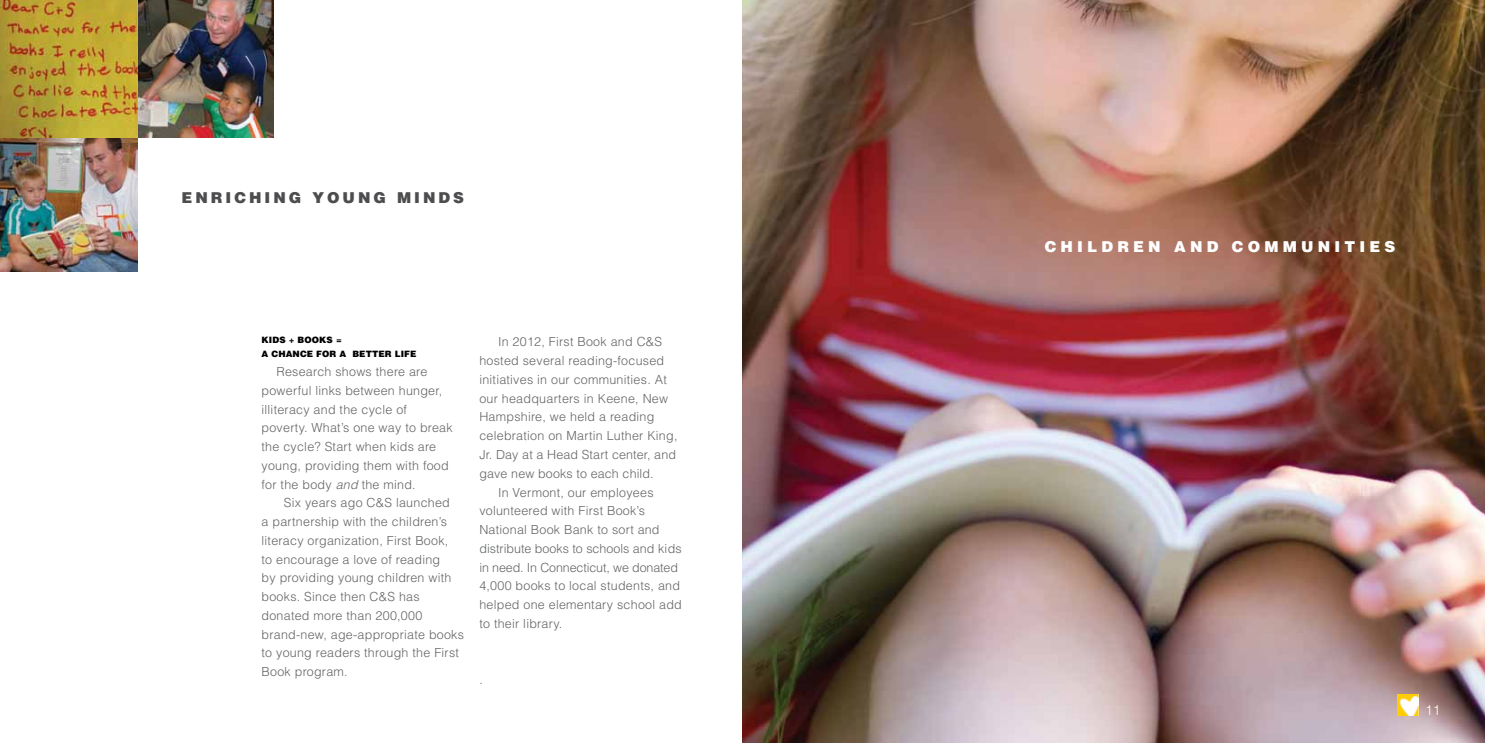
<style>
.page{position:relative;width:1485px;height:743px;background:#fff}
.page>*{position:absolute;margin:0;border:0;box-sizing:border-box;transform-origin:0 0}
.t1{font:900 15px "Helvetica";letter-spacing:.28em;color:#fff}
.t2{font:900 15px "Helvetica";letter-spacing:.2em;color:#4d4d4f}
.t3{font:300 13.75px "Helvetica";color:#fff}
.t4{font:300 12.5px/18.8px "Helvetica";letter-spacing:.02em;color:#636466}
.t5{font:300 12.5px "Helvetica";color:#636466}
.t6{font:300 12.5px "Helvetica";letter-spacing:-.01em;color:#636466}
.t7{font:900 8.75px "Helvetica";color:#000}
.s1{font-style:italic}
</style>
<div class="page">
<img style="left:137px;top:0;width:136px;height:137px">
<img style="left:0;top:0;width:137px;height:271px">
<img style="left:742px;top:0;width:743px;height:742px">
<img style="left:1398px;top:694px;width:20px;height:21px">
<p class="t2" style="left:182px;top:188px;width:284px">ENRICHING YOUNG MINDS</p>
<p class="t7" style="left:262px;top:334px;width:51px">KIDS + BOOKS</p>
<p class="t7" style="left:336px;top:334px;width:7px">=</p>
<p class="t7" style="left:262px;top:348px;width:18px">A CHANCE</p>
<p class="t7" style="left:316px;top:348px;width:8px">FOR</p>
<p class="t7" style="left:340px;top:348px;width:21px">A BETTER</p>
<p class="t7" style="left:395px;top:348px;width:7px">LIFE</p>
<p class="t4" style="left:262px;top:362px;width:193px;text-indent:15px">Research shows there are powerful links between hunger, illiteracy and the cycle of poverty. What’s one way to break the cycle? Start when kids are young, providing them with food for the body <span class="s1">and</span> the mind.</p>
<p class="t4" style="left:262px;top:493px;width:204px;text-indent:22px">Six years ago C&amp;S launched<br>a partnership with the children’s literacy organization, First Book,<br>to encourage a love of reading<br>by providing young children with books. Since then C&amp;S has donated more than 200,000 brand-new, age-appropriate books to young readers through the First<br>Book program.</p>
<p class="t4" style="left:498px;top:332px;width:166px">In 2012, First Book and C&amp;S</p>
<p class="t4" style="left:479px;top:351px;width:186px">hosted several reading-focused</p>
<p class="t4" style="left:479px;top:370px;width:189px">initiatives in our communities. At</p>
<p class="t4" style="left:479px;top:389px;width:190px">our headquarters in Keene, New</p>
<p class="t4" style="left:479px;top:407px;width:177px">Hampshire, we held a reading</p>
<p class="t4" style="left:479px;top:426px;width:200px">celebration on Martin Luther King,</p>
<p class="t4" style="left:479px;top:445px;width:198px">Jr. Day at a Head Start center, and</p>
<p class="t4" style="left:479px;top:464px;width:176px">gave new books to each child.</p>
<p class="t4" style="left:498px;top:482px;width:157px">In Vermont, our employees</p>
<p class="t4" style="left:479px;top:501px;width:167px">volunteered with First Book’s</p>
<p class="t4" style="left:479px;top:520px;width:181px">National Book Bank to sort and</p>
<p class="t5" style="left:479px;top:540px;width:204px">distribute books to schools and kids</p>
<p class="t6" style="left:479px;top:559px;width:200px">in need. In Connecticut, we donated</p>
<p class="t4" style="left:479px;top:576px;width:202px">4,000 books to local students, and</p>
<p class="t4" style="left:479px;top:595px;width:204px">helped one elementary school add</p>
<p class="t4" style="left:479px;top:614px;width:84px">to their library.</p>
<p class="t4" style="left:479px;top:670px;width:5px">.</p>
<p class="t1" style="left:1045px;top:236px;width:145px">CHILDREN AN</p>
<p class="t1" style="left:1207px;top:236px;width:190px">D COMMUNITIES</p>
<p class="t3" style="left:1425px;top:701px;width:17px">11</p>
</div>
